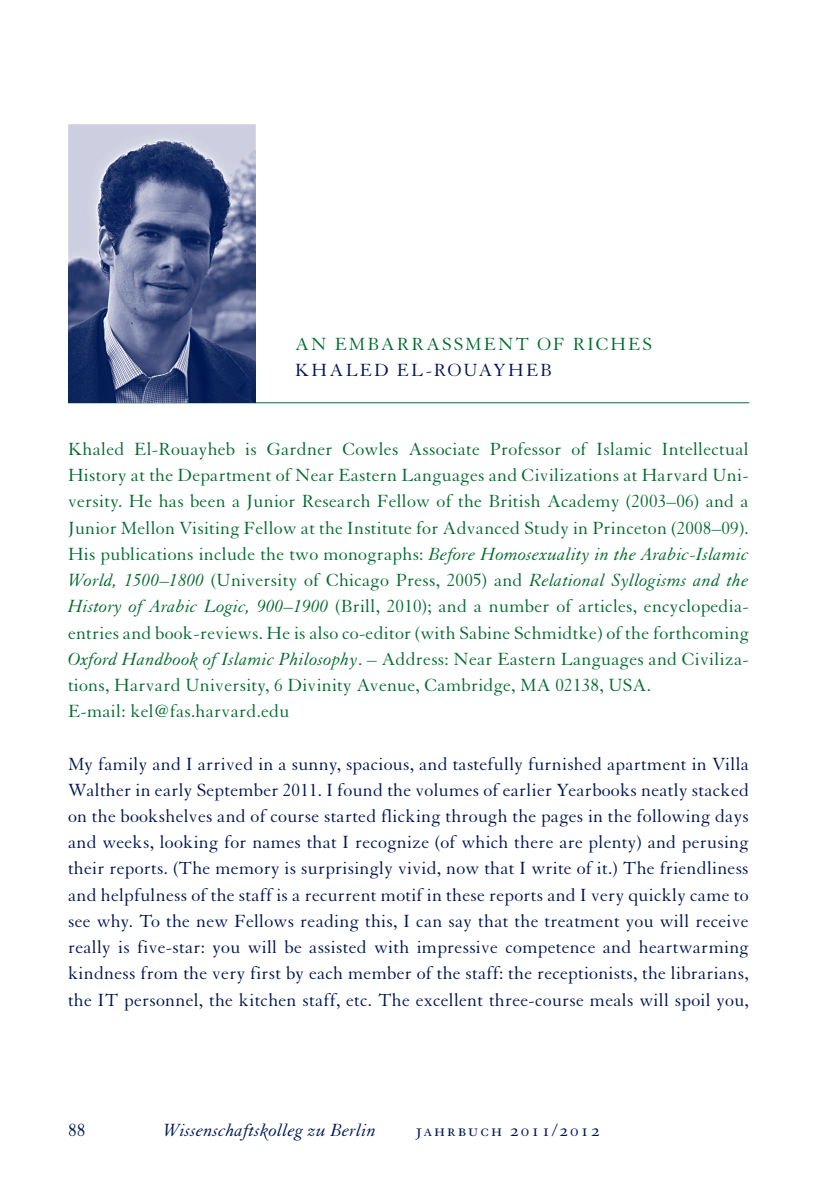
<style>
.page{position:relative;width:840px;height:1191px;background:#fff}
.page>*{position:absolute;margin:0;border:0;box-sizing:border-box;transform-origin:0 0}
.t1{font:19.2px/26.2px "Granjon";letter-spacing:.01em;color:#046c2f}
.t2{font:19.2px/26.2px "Granjon";letter-spacing:.01em;color:#001751;text-align:justify}
.t3{font:italic 19.2px "Granjon";letter-spacing:.01em;color:#001751}
.t4{font:19.2px "Granjon SC";letter-spacing:.1em;color:#001751}
.t5{font:19.2px "Granjon";letter-spacing:.115em;color:#001751}
.s1{font-style:italic}
</style>
<div class="page">
<hr style="left:68px;top:402px;width:680px;height:1px;background:#046c2f">
<img style="left:68px;top:125px;width:187px;height:277px">
<p class="t1" style="left:295px;top:331px;width:56px">An Embarrassm</p>
<p class="t1" style="left:483px;top:331px;width:117px">ent of Rich</p>
<p class="t1" style="left:628px;top:331px;width:22px">es</p>
<p class="t2" style="left:295px;top:358px;width:33px">Khal</p>
<p class="t5" style="left:360px;top:360px;width:191px">ed El-Rouayheb</p>
<p class="t1" style="left:68px;top:436px;width:682px">Khaled El-Rouayheb is Gardner Cowles Associate Professor of Islamic Intellectual History at the Department of Near Eastern Languages and Civilizations at Harvard Uni&shy;versity. He has been a Junior Research Fellow of the British Academy (2003–06) and a Junior Mellon Visiting Fellow at the Institute for Advanced Study in Princeton (2008–09).<br>His publications include the two monographs: <span class="s1">Before Homosexuality in the Arabic-Islamic World, 1500</span>–<span class="s1">1800</span> (University of Chicago Press, 2005) and <span class="s1">Relational Syllogisms and the History ofArabic Logic, 900</span>–<span class="s1">1900</span> (Brill, 2010); and a number of articles, encyclopedia&shy;entries and book-reviews. He is also co-editor (with Sabine Schmidtke) of the forthcoming <span class="s1">Oxford Handbook ofIslamic Philosophy</span>. – Address: Near Eastern Languages and Civiliza&shy;tions, Harvard University, 6 Divinity Avenue, Cambridge, MA 02138, USA.<br>E-mail: kel@fas.harvard.edu</p>
<p class="t2" style="left:68px;top:751px;width:682px">My family and I arrived in a sunny, spacious, and tastefully furnished apartment in Villa Walther in early September 2011. I found the volumes of earlier Yearbooks neatly stacked on the bookshelves and of course started flicking through the pages in the following days and weeks, looking for names that I recognize (of which there are plenty) and perusing their reports. (The memory is surprisingly vivid, now that I write of it.) The friendliness and helpfulness of the staff is a recurrent motif in these reports and I very quickly came to see why. To the new Fellows reading this, I can say that the treatment you will receive really is five-star: you will be assisted with impressive competence and heartwarming kindness from the very first by each member of the staff: the receptionists, the librarians, the IT personnel, the kitchen staff, etc. The excellent three-course meals will spoil you,</p>
<p class="t2" style="left:68px;top:1117px;width:19px">88</p>
<p class="t3" style="left:163px;top:1120px;width:214px">Wissenschaftskolleg zu Berlin</p>
<p class="t4" style="left:415px;top:1120px;width:185px">jahrbuch 2011/2012</p>
</div>
